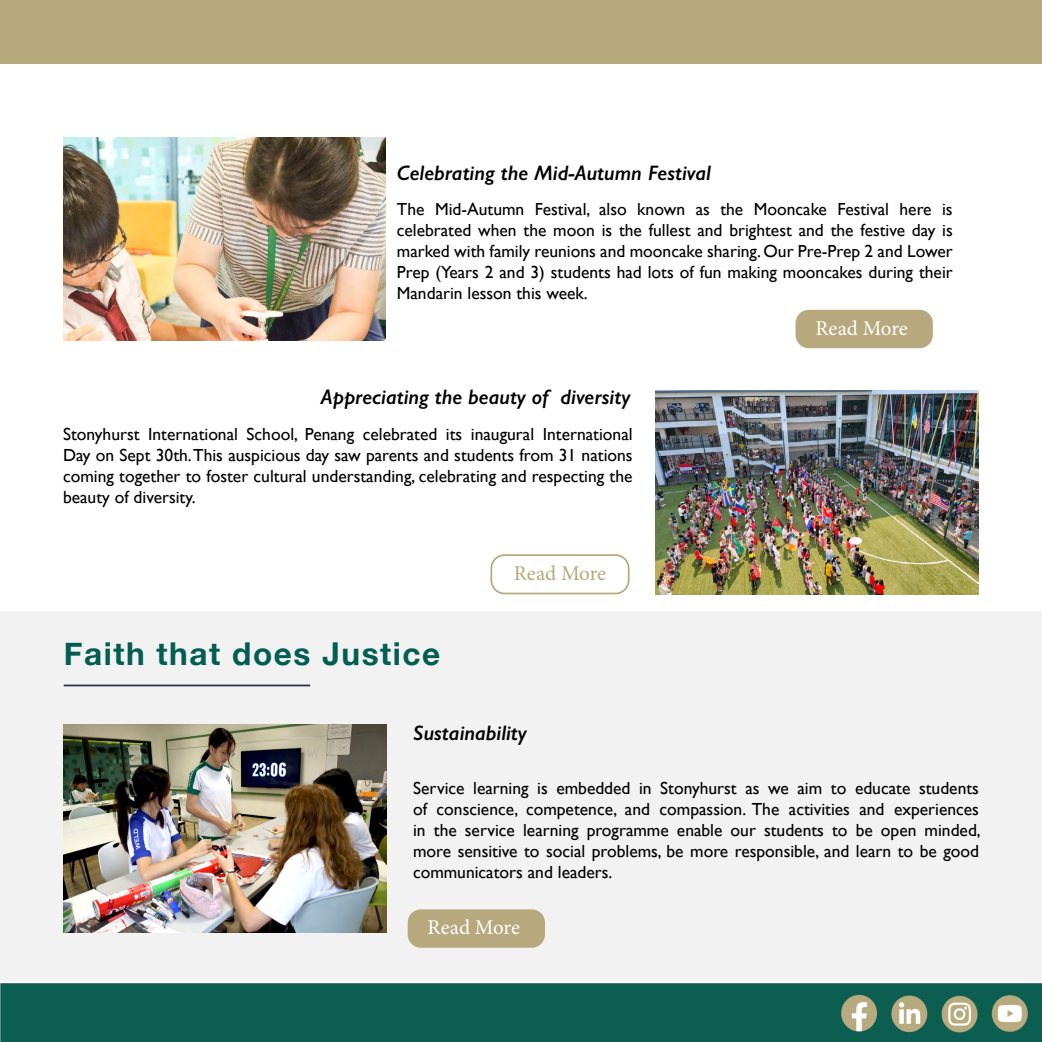
<style>
.page{position:relative;width:1042px;height:1042px;background:#fff}
.page>*{position:absolute;margin:0;border:0;box-sizing:border-box;transform-origin:0 0}
.t1{font:700 31.5px "Helvetica Neue";letter-spacing:.05em;color:#035e52}
.t2{font:italic 600 21px "Gill Sans";color:#000}
.t3{font:21px "Minion Pro";letter-spacing:-.005em;color:#fff}
.t4{font:21px "Minion Pro";letter-spacing:-.005em;color:#b7a87d}
.t5{font:17.5px/21px "Gill Sans";color:#000;text-align:justify}
</style>
<div class="page">
<div style="left:0;top:611px;width:1042px;height:369px;background:#f2f2f2"></div>
<div style="left:0;top:0;width:1042px;height:63px;background:#b7a87d"></div>
<img style="left:655px;top:391px;width:323px;height:203px">
<hr style="left:64px;top:684px;width:246px;height:2px;background:#252e42">
<img style="left:0;top:983px;width:1042px;height:59px">
<div style="left:490px;top:554px;width:139px;height:40px;border:2px solid #b7a87d;border-radius:13px"></div>
<div style="left:408px;top:909px;width:137px;height:39px;background:#b7a87d;border-radius:13px"></div>
<img style="left:63px;top:725px;width:323px;height:207px">
<img style="left:63px;top:137px;width:322px;height:204px">
<div style="left:795px;top:310px;width:138px;height:38px;background:#b7a87d;border-radius:13px"></div>
<p class="t2" style="left:397px;top:161px;width:316px">Celebrating the Mid-Autumn Festival</p>
<p class="t5" style="left:397px;top:199px;width:557px">The Mid-Autumn Festival, also known as the Mooncake Festival here is celebrated when the moon is the fullest and brightest and the festive day is marked with family reunions and mooncake sharing. Our Pre-Prep 2 and Lower Prep (Years 2 and 3) students had lots of fun making mooncakes during their Mandarin lesson this week.</p>
<p class="t3" style="left:815px;top:314px;width:94px">Read More</p>
<p class="t2" style="left:321px;top:384px;width:311px">Appreciating the beauty of diversity</p>
<p class="t5" style="left:63px;top:424px;width:571px">Stonyhurst International School, Penang celebrated its inaugural International Day on Sept 30th. This auspicious day saw parents and students from 31 nations coming together to foster cultural understanding, celebrating and respecting the beauty of diversity.</p>
<h1 class="t1" style="left:64px;top:629px;width:378px">Faith that does Justice</h1>
<p class="t4" style="left:514px;top:559px;width:94px">Read More</p>
<p class="t2" style="left:413px;top:720px;width:115px">Sustainability</p>
<p class="t5" style="left:413px;top:777px;width:569px">Service learning is embedded in Stonyhurst as we aim to educate students of conscience, competence, and compassion. The activities and experiences in the service learning programme enable our students to be open minded, more sensitive to social problems, be more responsible, and learn to be good communicators and leaders.</p>
<p class="t3" style="left:428px;top:913px;width:94px">Read More</p>
</div>
